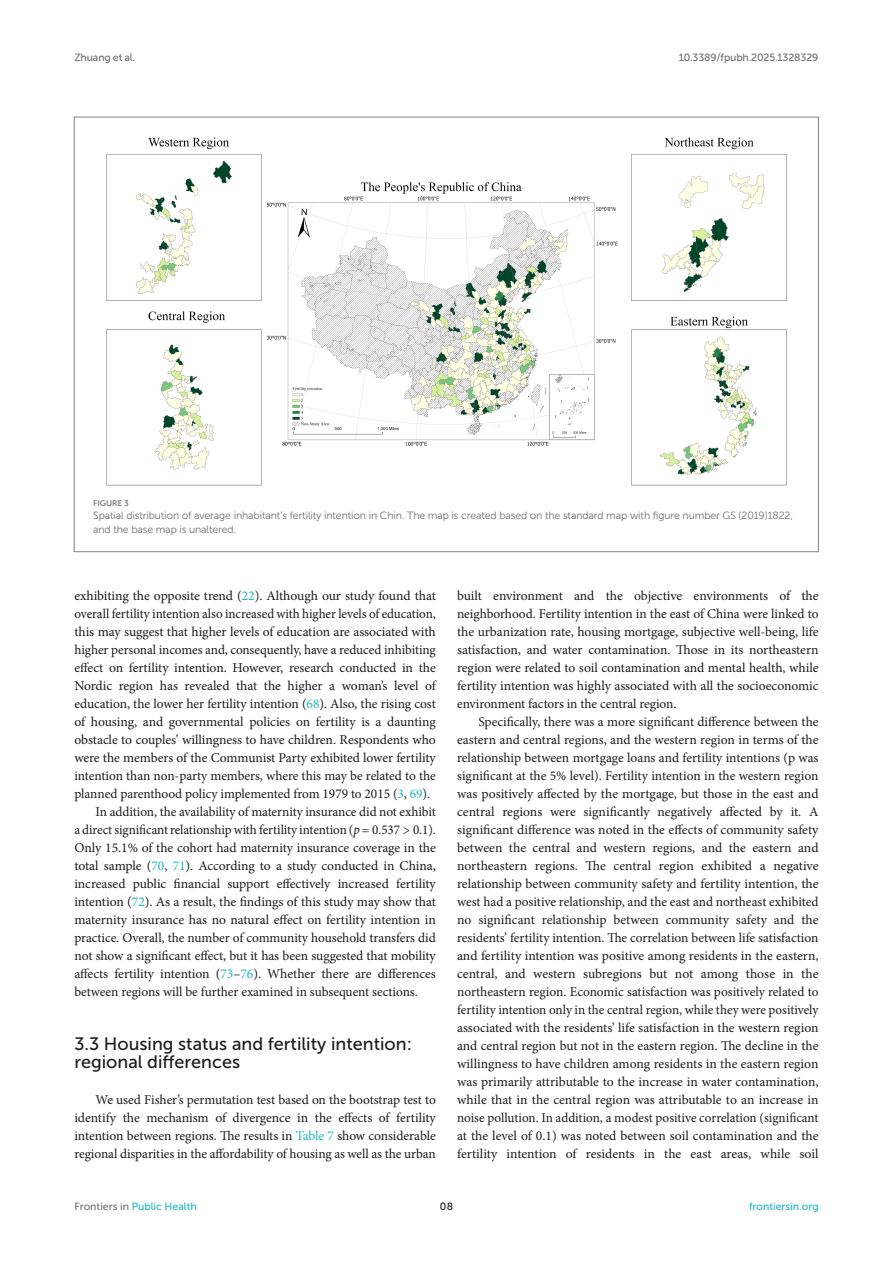
<style>
.page{position:relative;width:893px;height:1263px;background:#fff}
.page>*{position:absolute;margin:0;border:0;box-sizing:border-box;transform-origin:0 0}
.HEAD_2{font:18px/18px "Museo Sans 500";color:#1b1c1b}
.TEXT{font:13.5px/18px "Minion Pro";letter-spacing:-.005em;color:#1b1c1b;text-align:justify}
.FIG_LEG{font:10.5px/13.5px "Museo Sans 300";letter-spacing:-.01em;color:#706f70}
.t1{font:10.5px "Museo Sans 500";color:#1db5c3}
.t2{font:10.5px "Museo Sans 500";letter-spacing:-.015em;color:#706f70}
.t3{font:10.5px "Museo Sans 500";color:#1b1c1b}
.FIG_HD{font:8.25px "Museo Sans 700";letter-spacing:-.01em;color:#7e7f7f}
.s1{color:#1db5c3}
.s2{font-style:italic}
.s3{color:#706f70}
</style>
<div class="page">
<img style="left:106px;top:137px;width:681px;height:349px">
<p class="t2" style="left:74px;top:51px;width:62px">Zhuang et al.</p>
<p class="t2" style="left:679px;top:51px;width:141px">10.3389/fpubh.2025.1328329</p>
<p class="FIG_HD" style="left:93px;top:498px;width:37px">FIGURE 3</p>
<p class="FIG_LEG" style="left:93px;top:509px;width:701px">Spatial distribution of average inhabitant’s fertility intention in Chin. The map is created based on the standard map with figure number GS (2019)1822, and the base map is unaltered.</p>
<p class="TEXT" style="left:74px;top:587px;width:363px">exhibiting the opposite trend (<span class="s1">22</span>). Although our study found that overall fertility intention also increased with higher levels of education, this may suggest that higher levels of education are associated with higher personal incomes and, consequently, have a reduced inhibiting effect on fertility intention. However, research conducted in the Nordic region has revealed that the higher a woman’s level of education, the lower her fertility intention (<span class="s1">68</span>). Also, the rising cost of housing, and governmental policies on fertility is a daunting obstacle to couples’ willingness to have children. Respondents who were the members of the Communist Party exhibited lower fertility intention than non-party members, where this may be related to the planned parenthood policy implemented from 1979 to 2015 (<span class="s1">3</span>, <span class="s1">69</span>).</p>
<p class="TEXT" style="left:74px;top:803px;width:363px;text-indent:21px">In addition, the availability of maternity insurance did not exhibit a direct significant relationship with fertility intention (<span class="s2">p</span> = 0.537 &gt; 0.1).<br>Only 15.1% of the cohort had maternity insurance coverage in the total sample (<span class="s1">70</span>, <span class="s1">71</span>). According to a study conducted in China, increased public financial support effectively increased fertility intention (<span class="s1">72</span>). As a result, the findings of this study may show that maternity insurance has no natural effect on fertility intention in practice. Overall, the number of community household transfers did not show a significant effect, but it has been suggested that mobility affects fertility intention (<span class="s1">73</span>–<span class="s1">76</span>). Whether there are differences between regions will be further examined in subsequent sections.</p>
<p class="HEAD_2" style="left:74px;top:1035px;width:339px">3.3 Housing status and fertility intention: regional differences</p>
<p class="TEXT" style="left:74px;top:1091px;width:363px;text-indent:21px">We used Fisher’s permutation test based on the bootstrap test to identify the mechanism of divergence in the effects of fertility intention between regions. The results in <span class="s1">Table 7</span> show considerable regional disparities in the affordability of housing as well as the urban</p>
<p class="TEXT" style="left:457px;top:587px;width:363px">built environment and the objective environments of the neighborhood. Fertility intention in the east of China were linked to the urbanization rate, housing mortgage, subjective well-being, life satisfaction, and water contamination. Those in its northeastern region were related to soil contamination and mental health, while fertility intention was highly associated with all the socioeconomic environment factors in the central region.</p>
<p class="TEXT" style="left:457px;top:713px;width:363px;text-indent:21px">Specifically, there was a more significant difference between the eastern and central regions, and the western region in terms of the relationship between mortgage loans and fertility intentions (p was significant at the 5% level). Fertility intention in the western region was positively affected by the mortgage, but those in the east and central regions were significantly negatively affected by it. A significant difference was noted in the effects of community safety between the central and western regions, and the eastern and northeastern regions. The central region exhibited a negative relationship between community safety and fertility intention, the west had a positive relationship, and the east and northeast exhibited no significant relationship between community safety and the residents’ fertility intention. The correlation between life satisfaction and fertility intention was positive among residents in the eastern, central, and western subregions but not among those in the northeastern region. Economic satisfaction was positively related to fertility intention only in the central region, while they were positively associated with the residents’ life satisfaction in the western region and central region but not in the eastern region. The decline in the willingness to have children among residents in the eastern region was primarily attributable to the increase in water contamination, while that in the central region was attributable to an increase in noise pollution. In addition, a modest positive correlation (significant at the level of 0.1) was noted between soil contamination and the fertility intention of residents in the east areas, while soil</p>
<p class="t1" style="left:74px;top:1200px;width:124px"><span class="s3">Frontiers in</span> Public Health</p>
<p class="t3" style="left:440px;top:1200px;width:15px">08</p>
<p class="t1" style="left:749px;top:1200px;width:71px">frontiersin.org</p>
</div>
